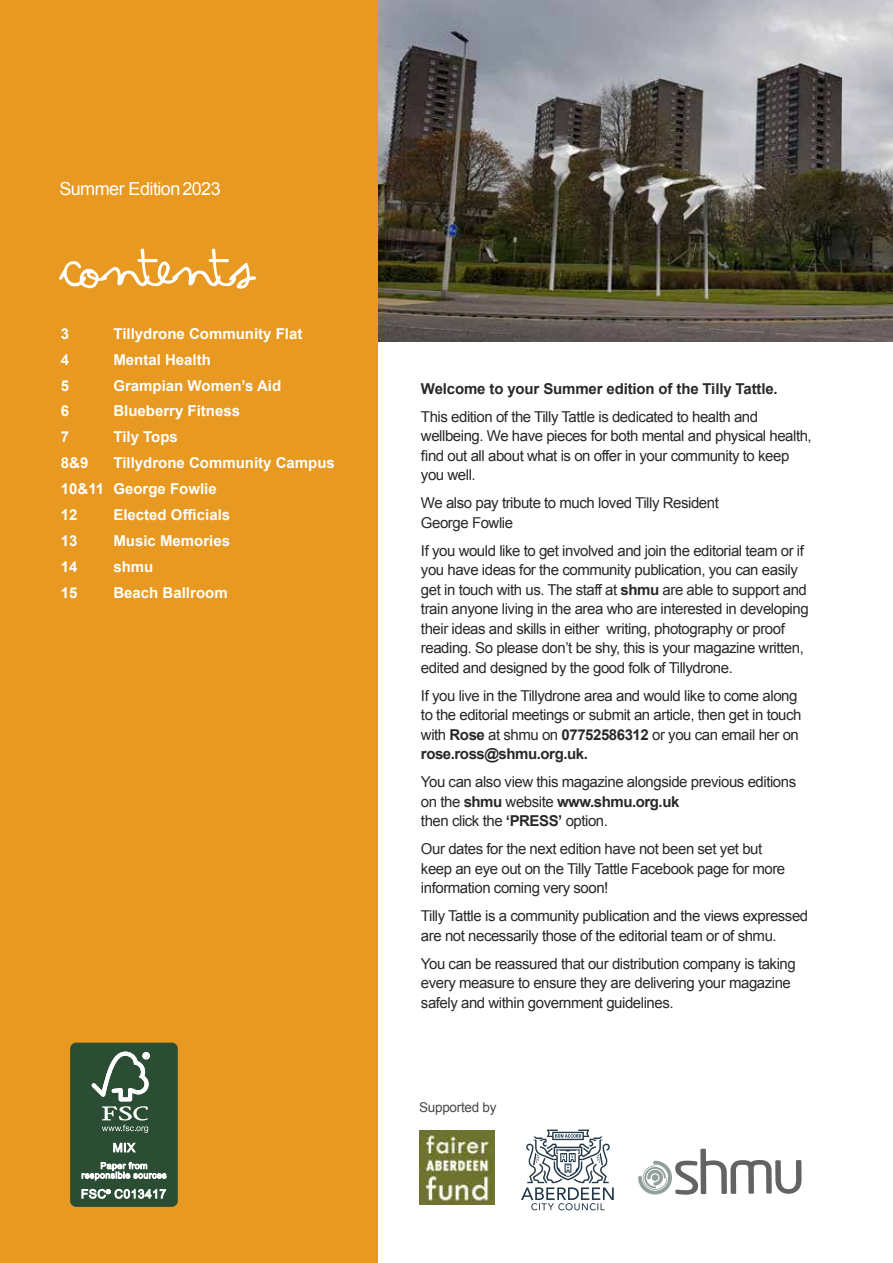
<style>
.page{position:relative;width:893px;height:1263px;background:#fff}
.page>*{position:absolute;margin:0;border:0;box-sizing:border-box;transform-origin:0 0}
.t1{font:100.5px "Arsenale White";letter-spacing:-.03em;color:#fff}
.t2{font:18px "Arial";letter-spacing:-.03em;color:#fff}
.t3{font:15px/19.5px "Arial";letter-spacing:-.03em;color:#292929}
.t4{font:700 15px/25.8px "Arial";color:#fff}
.t5{font:700 15px "Arial";letter-spacing:-.01em;color:#292929}
.t6{font:13.5px "Arial";letter-spacing:-.02em;color:#484848}
.s1{font-weight:700}
</style>
<div class="page">
<img style="left:377px;top:0;width:516px;height:342px">
<div style="left:0;top:0;width:377px;height:1263px;background:#e89921"></div>
<img style="left:419px;top:1131px;width:76px;height:73px">
<div style="left:71px;top:1043px;width:106px;height:163px;background:#2b4d33;border-radius:5px"></div>
<div style="left:70px;top:1043px;width:108px;height:164px;border:1px solid #2b4d33;border-radius:5px"></div>
<svg style="left:91px;top:1051px;width:59px;height:82px"></svg>
<svg style="left:113px;top:1143px;width:23px;height:9px"></svg>
<svg style="left:82px;top:1162px;width:85px;height:18px"></svg>
<svg style="left:81px;top:1189px;width:85px;height:10px"></svg>
<svg style="left:521px;top:1129px;width:93px;height:81px"></svg>
<svg style="left:638px;top:1149px;width:164px;height:45px"></svg>
<div style="left:652px;top:1174px;width:6px;height:7px;background:#91a099;border-radius:50%"></div>
<p class="t2" style="left:59px;top:177px;width:163px">Summer Edition 2023</p>
<h1 class="t1" style="left:61px;top:193px;width:196px">Contents</h1>
<p class="t4" style="left:61px;top:321px;width:10px">3</p>
<p class="t4" style="left:113px;top:321px;width:190px">Tillydrone Community Flat</p>
<p class="t4" style="left:61px;top:347px;width:10px">4</p>
<p class="t4" style="left:113px;top:347px;width:99px">Mental Health</p>
<p class="t4" style="left:61px;top:373px;width:10px">5</p>
<p class="t4" style="left:113px;top:373px;width:169px">Grampian Women’s Aid</p>
<p class="t4" style="left:61px;top:399px;width:10px">6</p>
<p class="t4" style="left:113px;top:399px;width:128px">Blueberry Fitness</p>
<p class="t4" style="left:61px;top:425px;width:10px">7</p>
<p class="t4" style="left:113px;top:425px;width:66px">Tily Tops</p>
<p class="t4" style="left:61px;top:451px;width:29px">8&amp;9</p>
<p class="t4" style="left:61px;top:451px;width:275px;text-indent:53px">Tillydrone Community Campus<br>10&amp;11 George Fowlie<br>12</p>
<p class="t4" style="left:113px;top:502px;width:118px">Elected Officials</p>
<p class="t4" style="left:61px;top:528px;width:18px">13</p>
<p class="t4" style="left:113px;top:528px;width:118px">Music Memories</p>
<p class="t4" style="left:61px;top:554px;width:18px">14</p>
<p class="t4" style="left:113px;top:554px;width:42px">shmu</p>
<p class="t4" style="left:61px;top:580px;width:18px">15</p>
<p class="t4" style="left:113px;top:580px;width:116px">Beach Ballroom</p>
<p class="t5" style="left:421px;top:378px;width:358px">Welcome to your Summer edition of the Tilly Tattle.</p>
<p class="t3" style="left:421px;top:407px;width:392px">This edition of the Tilly Tattle is dedicated to health and wellbeing. We have pieces for both mental and physical health, find out all about what is on offer in your community to keep you well.</p>
<p class="t3" style="left:421px;top:493px;width:299px">We also pay tribute to much loved Tilly Resident<br>George Fowlie</p>
<p class="t3" style="left:421px;top:541px;width:389px">If you would like to get involved and join the editorial team or if you have ideas for the community publication, you can easily get in touch with us. The staff at <span class="s1">shmu</span> are able to support and train anyone living in the area who are interested in developing their ideas and skills in either writing, photography or proof reading. So please don’t be shy, this is your magazine written, edited and designed by the good folk of Tillydrone.</p>
<p class="t3" style="left:421px;top:686px;width:382px">If you live in the Tillydrone area and would like to come along to the editorial meetings or submit an article, then get in touch with <span class="s1">Rose</span> at shmu on <span class="s1">07752586312</span> or you can email her on <span class="s1">rose.ross@shmu.org.uk.</span></p>
<p class="t3" style="left:421px;top:772px;width:377px">You can also view this magazine alongside previous editions on the <span class="s1">shmu</span> website <span class="s1">www.shmu.org.uk<br></span>then click the <span class="s1">‘PRESS’</span> option.</p>
<p class="t3" style="left:421px;top:839px;width:366px">Our dates for the next edition have not been set yet but keep an eye out on the Tilly Tattle Facebook page for more information coming very soon!</p>
<p class="t3" style="left:421px;top:906px;width:389px">Tilly Tattle is a community publication and the views expressed are not necessarily those of the editorial team or of shmu.</p>
<p class="t3" style="left:421px;top:954px;width:376px">You can be reassured that our distribution company is taking every measure to ensure they are delivering your magazine safely and within government guidelines.</p>
<p class="t6" style="left:419px;top:1099px;width:79px">Supported by</p>
</div>
